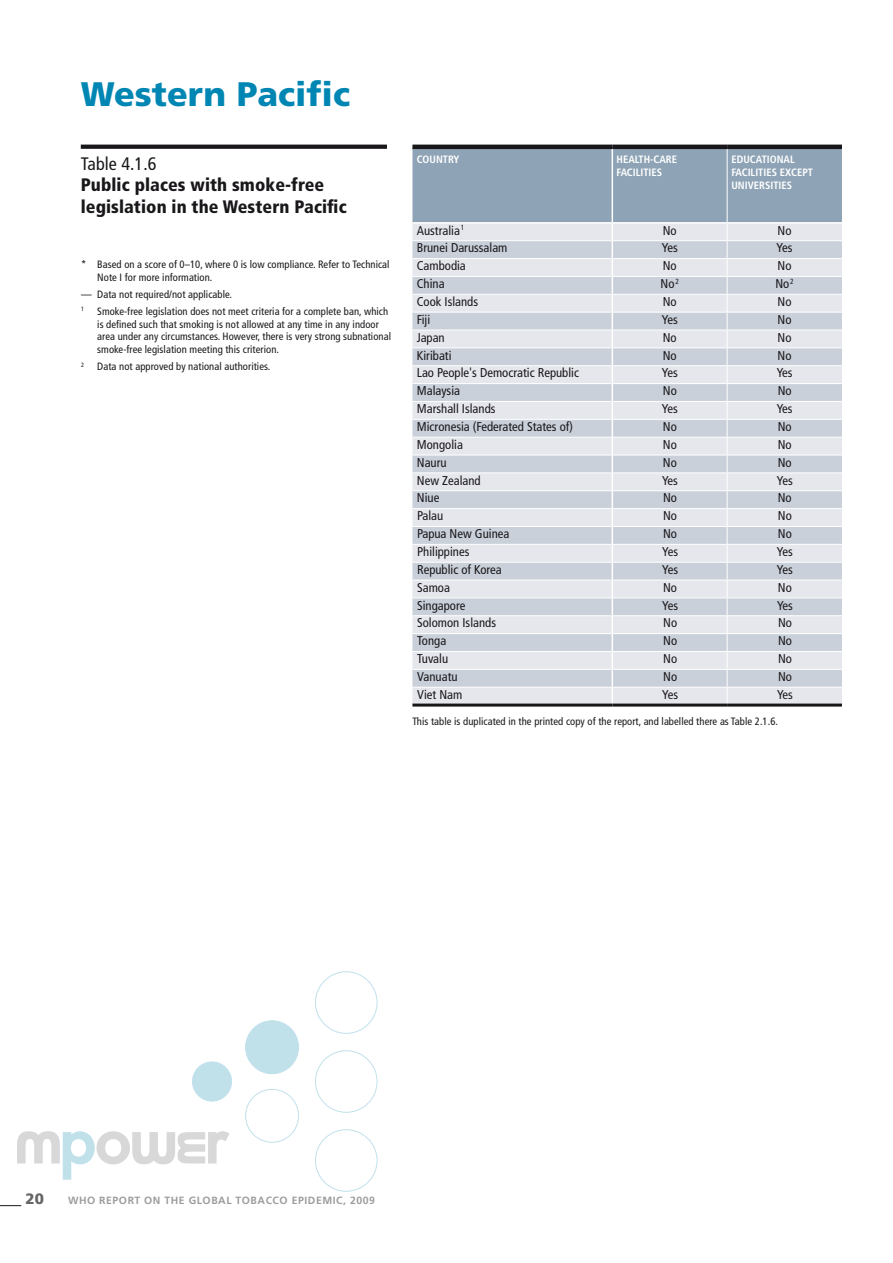
<style>
.page{position:relative;width:893px;height:1263px;background:#fff}
.page>*{position:absolute;margin:0;border:0;box-sizing:border-box;transform-origin:0 0}
.t1{font:900 34.05px "Frutiger LT Std";color:#0086b3}
.t2{font:900 condensed 18px/21.3px "Frutiger LT Std";letter-spacing:.005em;color:#1a171b}
.t3{font:condensed 18px "Frutiger LT Std";color:#1a171b}
.t4{font:900 15px "Frutiger LT Std";color:#646567}
.t5{font:condensed 12.75px "Frutiger LT Std";color:#1a171b}
.t6{font:condensed 10.65px/12.8px "Frutiger LT Std";letter-spacing:.005em;color:#1a171b}
.t7{font:700 condensed 10.65px/12.8px "Frutiger LT Std";color:#fff}
.t8{font:700 10.5px "Frutiger LT Std";letter-spacing:.05em;color:#9c9d9f}
</style>
<div class="page">
<svg style="left:0;top:1205px;width:21px;height:1px"></svg>
<svg style="left:17px;top:1131px;width:212px;height:49px"></svg>
<div style="left:245px;top:1089px;width:54px;height:54px;border:1px solid #0086b3;border-radius:50%"></div>
<div style="left:192px;top:1062px;width:40px;height:39px;background:#c0e1ea;border-radius:50%"></div>
<div style="left:192px;top:1061px;width:40px;height:40px;border:1px solid #0086b3;border-radius:50%"></div>
<div style="left:246px;top:1021px;width:53px;height:53px;background:#c0e1ea;border-radius:50%"></div>
<div style="left:245px;top:1020px;width:54px;height:54px;border:1px solid #0086b3;border-radius:50%"></div>
<div style="left:315px;top:1050px;width:62px;height:63px;border:1px solid #0086b3;border-radius:50%"></div>
<div style="left:315px;top:971px;width:62px;height:63px;border:1px solid #0086b3;border-radius:50%"></div>
<div style="left:315px;top:1129px;width:62px;height:63px;border:1px solid #0086b3;border-radius:50%"></div>
<hr style="left:412px;top:145px;width:200px;height:4px;background:#1a171b">
<hr style="left:612px;top:145px;width:115px;height:4px;background:#1a171b">
<hr style="left:727px;top:145px;width:115px;height:4px;background:#1a171b">
<svg style="left:412px;top:147px;width:430px;height:556px;background:#cfd5dd"></svg>
<hr style="left:412px;top:703px;width:200px;height:3px;background:#1a171b">
<hr style="left:612px;top:703px;width:115px;height:3px;background:#1a171b">
<hr style="left:727px;top:703px;width:115px;height:3px;background:#1a171b">
<svg style="left:81px;top:145px;width:306px;height:4px"></svg>
<h1 class="t1" style="left:81px;top:74px;width:271px">Western Pacific</h1>
<h2 class="t3" style="left:81px;top:153px;width:77px">Table 4.1.6</h2>
<h2 class="t2" style="left:81px;top:174px;width:267px">Public places with smoke-free legislation in the Western Pacific</h2>
<p class="t6" style="left:97px;top:258px;width:294px;text-indent:-16px">* Based on a score of 0–10, where 0 is low compliance. Refer to Technical<br>Note I for more information.</p>
<p class="t6" style="left:81px;top:286px;width:309px;line-height:17px">— Data not required/not applicable.<br><sup>1</sup> Smoke-free legislation does not meet criteria for a complete ban, which</p>
<p class="t6" style="left:97px;top:318px;width:295px">is defined such that smoking is not allowed at any time in any indoor area under any circumstances. However, there is very strong subnational smoke-free legislation meeting this criterion.</p>
<p class="t6" style="left:81px;top:360px;width:191px"><sup>2</sup> Data not approved by national authorities.</p>
<p class="t7" style="left:417px;top:153px;width:44px">COUNTRY</p>
<p class="t7" style="left:617px;top:153px;width:62px">HEALTH-CARE<br>FACILITIES</p>
<p class="t7" style="left:731px;top:153px;width:83px">EDUCATIONAL<br>FACILITIES EXCEPT<br>UNIVERSITIES</p>
<p class="t5" style="left:417px;top:223px;width:49px">Australia <sup>1</sup></p>
<p class="t5" style="left:663px;top:223px;width:15px">No</p>
<p class="t5" style="left:778px;top:223px;width:15px">No</p>
<p class="t5" style="left:417px;top:241px;width:92px">Brunei Darussalam</p>
<p class="t5" style="left:662px;top:241px;width:17px">Yes</p>
<p class="t5" style="left:777px;top:241px;width:17px">Yes</p>
<p class="t5" style="left:417px;top:258px;width:51px">Cambodia</p>
<p class="t5" style="left:663px;top:258px;width:15px">No</p>
<p class="t5" style="left:778px;top:258px;width:15px">No</p>
<p class="t5" style="left:417px;top:276px;width:29px">China</p>
<p class="t5" style="left:661px;top:276px;width:20px">No<sup>2</sup></p>
<p class="t5" style="left:775px;top:276px;width:20px">No<sup>2</sup></p>
<p class="t5" style="left:417px;top:294px;width:63px">Cook Islands</p>
<p class="t5" style="left:663px;top:294px;width:15px">No</p>
<p class="t5" style="left:778px;top:294px;width:15px">No</p>
<p class="t5" style="left:417px;top:312px;width:15px">Fiji</p>
<p class="t5" style="left:662px;top:312px;width:17px">Yes</p>
<p class="t5" style="left:778px;top:312px;width:15px">No</p>
<p class="t5" style="left:417px;top:330px;width:29px">Japan</p>
<p class="t5" style="left:663px;top:330px;width:15px">No</p>
<p class="t5" style="left:778px;top:330px;width:15px">No</p>
<p class="t5" style="left:417px;top:348px;width:36px">Kiribati</p>
<p class="t5" style="left:663px;top:348px;width:15px">No</p>
<p class="t5" style="left:778px;top:348px;width:15px">No</p>
<p class="t5" style="left:417px;top:366px;width:164px">Lao People's Democratic Republic</p>
<p class="t5" style="left:662px;top:366px;width:17px">Yes</p>
<p class="t5" style="left:777px;top:366px;width:17px">Yes</p>
<p class="t5" style="left:417px;top:383px;width:45px">Malaysia</p>
<p class="t5" style="left:663px;top:383px;width:15px">No</p>
<p class="t5" style="left:778px;top:383px;width:15px">No</p>
<p class="t5" style="left:417px;top:401px;width:80px">Marshall Islands</p>
<p class="t5" style="left:662px;top:401px;width:17px">Yes</p>
<p class="t5" style="left:777px;top:401px;width:17px">Yes</p>
<p class="t5" style="left:417px;top:419px;width:158px">Micronesia (Federated States of)</p>
<p class="t5" style="left:663px;top:419px;width:15px">No</p>
<p class="t5" style="left:778px;top:419px;width:15px">No</p>
<p class="t5" style="left:417px;top:437px;width:48px">Mongolia</p>
<p class="t5" style="left:663px;top:437px;width:15px">No</p>
<p class="t5" style="left:778px;top:437px;width:15px">No</p>
<p class="t5" style="left:417px;top:455px;width:31px">Nauru</p>
<p class="t5" style="left:663px;top:455px;width:15px">No</p>
<p class="t5" style="left:778px;top:455px;width:15px">No</p>
<p class="t5" style="left:417px;top:473px;width:65px">New Zealand</p>
<p class="t5" style="left:662px;top:473px;width:17px">Yes</p>
<p class="t5" style="left:777px;top:473px;width:17px">Yes</p>
<p class="t5" style="left:417px;top:491px;width:24px">Niue</p>
<p class="t5" style="left:663px;top:491px;width:15px">No</p>
<p class="t5" style="left:778px;top:491px;width:15px">No</p>
<p class="t5" style="left:417px;top:508px;width:28px">Palau</p>
<p class="t5" style="left:663px;top:508px;width:15px">No</p>
<p class="t5" style="left:778px;top:508px;width:15px">No</p>
<p class="t5" style="left:417px;top:526px;width:94px">Papua New Guinea</p>
<p class="t5" style="left:663px;top:526px;width:15px">No</p>
<p class="t5" style="left:778px;top:526px;width:15px">No</p>
<p class="t5" style="left:417px;top:544px;width:54px">Philippines</p>
<p class="t5" style="left:662px;top:544px;width:17px">Yes</p>
<p class="t5" style="left:777px;top:544px;width:17px">Yes</p>
<p class="t5" style="left:417px;top:562px;width:86px">Republic of Korea</p>
<p class="t5" style="left:662px;top:562px;width:17px">Yes</p>
<p class="t5" style="left:777px;top:562px;width:17px">Yes</p>
<p class="t5" style="left:417px;top:580px;width:34px">Samoa</p>
<p class="t5" style="left:663px;top:580px;width:15px">No</p>
<p class="t5" style="left:778px;top:580px;width:15px">No</p>
<p class="t5" style="left:417px;top:598px;width:50px">Singapore</p>
<p class="t5" style="left:662px;top:598px;width:17px">Yes</p>
<p class="t5" style="left:777px;top:598px;width:17px">Yes</p>
<p class="t5" style="left:417px;top:616px;width:80px">Solomon Islands</p>
<p class="t5" style="left:663px;top:616px;width:15px">No</p>
<p class="t5" style="left:778px;top:616px;width:15px">No</p>
<p class="t5" style="left:417px;top:633px;width:31px">Tonga</p>
<p class="t5" style="left:663px;top:633px;width:15px">No</p>
<p class="t5" style="left:778px;top:633px;width:15px">No</p>
<p class="t5" style="left:417px;top:651px;width:32px">Tuvalu</p>
<p class="t5" style="left:663px;top:651px;width:15px">No</p>
<p class="t5" style="left:778px;top:651px;width:15px">No</p>
<p class="t5" style="left:417px;top:669px;width:42px">Vanuatu</p>
<p class="t5" style="left:663px;top:669px;width:15px">No</p>
<p class="t5" style="left:778px;top:669px;width:15px">No</p>
<p class="t5" style="left:417px;top:687px;width:47px">Viet Nam</p>
<p class="t5" style="left:662px;top:687px;width:17px">Yes</p>
<p class="t5" style="left:777px;top:687px;width:17px">Yes</p>
<p class="t6" style="left:412px;top:714px;width:367px">This table is duplicated in the printed copy of the report, and labelled there as Table 2.1.6.</p>
<h3 class="t4" style="left:26px;top:1189px;width:20px">20</h3>
<p class="t8" style="left:68px;top:1194px;width:308px">WHO REPORT ON THE GLOBAL TOBACCO EPIDEMIC, 2009</p>
</div>
